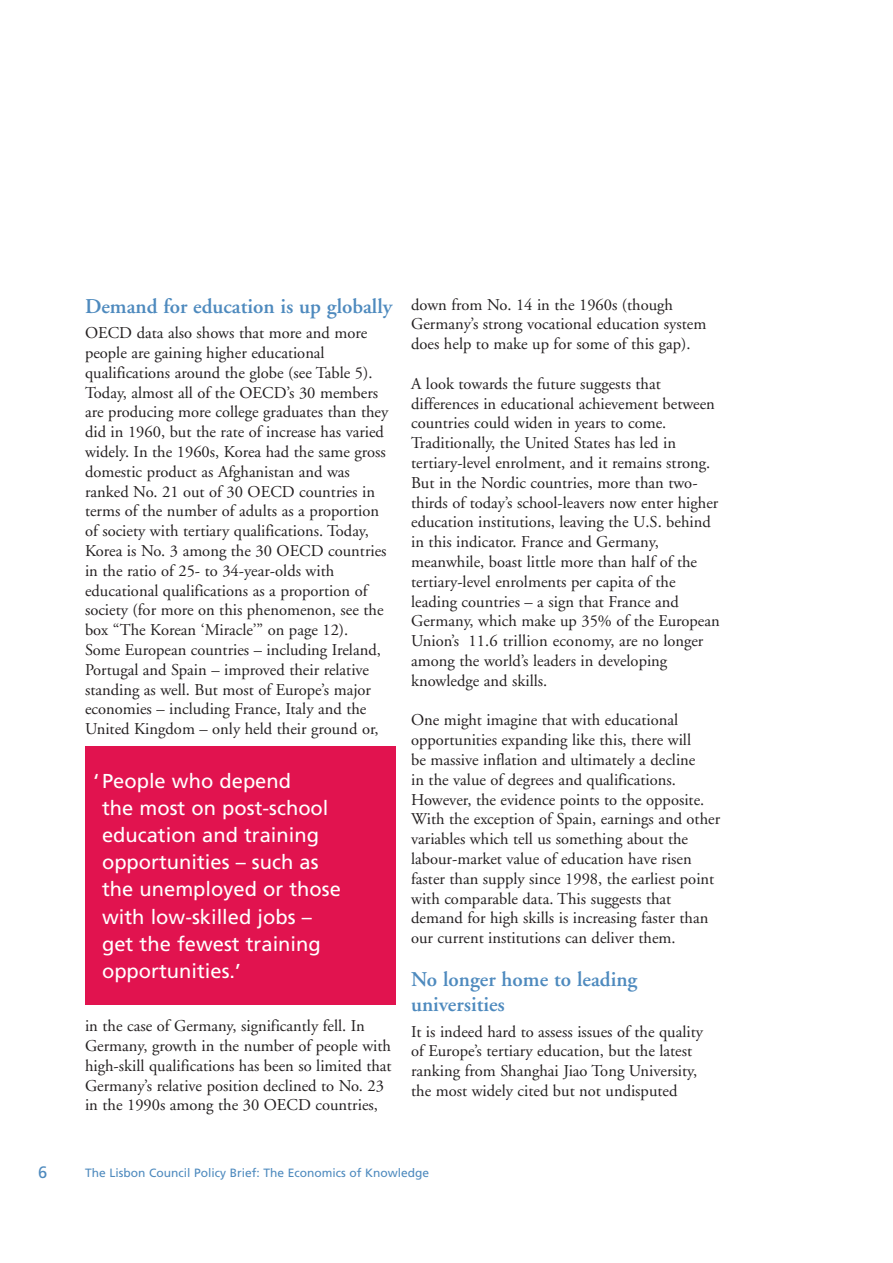
<style>
.page{position:relative;width:893px;height:1263px;background:#fff}
.page>*{position:absolute;margin:0;border:0;box-sizing:border-box;transform-origin:0 0}
.t1{font:600 21px/25.2px "Adobe Garamond";color:#4e8abe}
.t2{font:20.1px/27.2px "Frutiger";color:#fff}
.t3{font:16.5px/19.8px "Adobe Garamond";color:#231f20}
.t4{font:16.5px "Frutiger";color:#4e8abe}
.t5{font:12px "Frutiger";color:#4e8abe}
</style>
<div class="page">
<div style="left:85px;top:746px;width:310px;height:259px;background:#e1134f"></div>
<p class="t4" style="left:38px;top:1165px;width:11px">6</p>
<p class="t1" style="left:85px;top:295px;width:309px">Demand for education is up globally</p>
<p class="t3" style="left:85px;top:324px;width:305px">OECD data also shows that more and more people are gaining higher educational qualifications around the globe (see Table 5).<br>Today, almost all of the OECD’s 30 members are producing more college graduates than they did in 1960, but the rate of increase has varied widely. In the 1960s, Korea had the same gross domestic product as Afghanistan and was ranked No. 21 out of 30 OECD countries in terms of the number of adults as a proportion of society with tertiary qualifications. Today, Korea is No. 3 among the 30 OECD countries in the ratio of 25- to 34-year-olds with educational qualifications as a proportion of society (for more on this phenomenon, see the box “The Korean ‘Miracle’” on page 12).<br>Some European countries – including Ireland, Portugal and Spain – improved their relative standing as well. But most of Europe’s major economies – including France, Italy and the United Kingdom – only held their ground or,</p>
<p class="t2" style="left:102px;top:769px;width:240px;text-indent:-8px">‘ People who depend<br>the most on post-school education and training opportunities – such as the unemployed or those with low-skilled jobs – get the fewest training opportunities.’</p>
<p class="t3" style="left:85px;top:1017px;width:308px">in the case of Germany, significantly fell. In Germany, growth in the number of people with high-skill qualifications has been so limited that Germany’s relative position declined to No. 23 in the 1990s among the 30 OECD countries,</p>
<p class="t3" style="left:411px;top:296px;width:297px">down from No. 14 in the 1960s (though<br>Germany’s strong vocational education system does help to make up for some of this gap).</p>
<p class="t3" style="left:411px;top:375px;width:310px">A look towards the future suggests that differences in educational achievement between countries could widen in years to come.<br>Traditionally, the United States has led in tertiary-level enrolment, and it remains strong.<br>But in the Nordic countries, more than two&shy;thirds of today’s school-leavers now enter higher education institutions, leaving the U.S. behind in this indicator. France and Germany, meanwhile, boast little more than half of the tertiary-level enrolments per capita of the leading countries – a sign that France and Germany, which make up 35% of the European Union’s 11.6 trillion economy, are no longer among the world’s leaders in developing knowledge and skills.</p>
<p class="t3" style="left:411px;top:712px;width:311px">One might imagine that with educational opportunities expanding like this, there will<br>be massive inflation and ultimately a decline<br>in the value of degrees and qualifications.<br>However, the evidence points to the opposite.<br>With the exception of Spain, earnings and other variables which tell us something about the labour-market value of education have risen faster than supply since 1998, the earliest point with comparable data. This suggests that demand for high skills is increasing faster than our current institutions can deliver them.</p>
<p class="t1" style="left:411px;top:969px;width:228px">No longer home to leading universities</p>
<p class="t3" style="left:411px;top:1023px;width:293px">It is indeed hard to assess issues of the quality of Europe’s tertiary education, but the latest ranking from Shanghai Jiao Tong University, the most widely cited but not undisputed</p>
<p class="t5" style="left:85px;top:1167px;width:345px">The Lisbon Council Policy Brief: The Economics of Knowledge</p>
</div>
